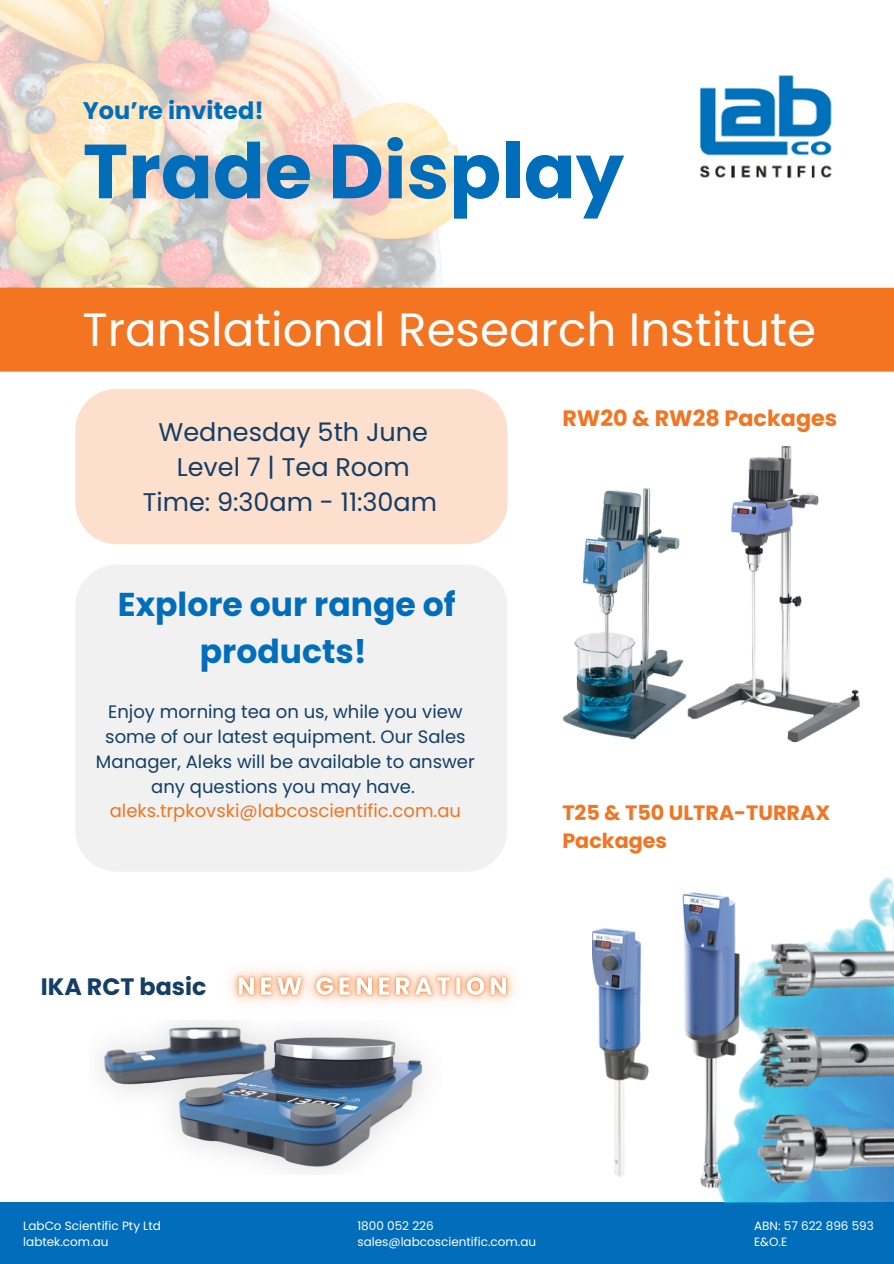
<style>
.page{position:relative;width:894px;height:1264px;background:#fff}
.page>*{position:absolute;margin:0;border:0;box-sizing:border-box;transform-origin:0 0}
.t1{font:700 76.5px "Poppins";color:#026ebb}
.t2{font:46.65px "Poppins";color:#fff}
.t3{font:700 33px/46.2px "Poppins";color:#026ebb;text-align:center}
.t4{font:25.5px/34.8px "Poppins";color:#123e67;text-align:center}
.t5{font:700 24px "Poppins";color:#026ebb}
.t6{font:700 23.7px "Poppins";color:#123e67}
.t7{font:700 22.2px "Poppins";color:#f37421}
.t8{font:700 20.7px "Poppins";color:#f37421}
.t9{font:18px/24.8px "Poppins";color:#123e67;text-align:center}
.t10{font:18px "Poppins";color:#f37421}
.t11{font:12px "Poppins";color:#fefeff}
.t12{font:12px "Poppins";color:#fff}
</style>
<div class="page">
<img style="left:700px;top:75px;width:132px;height:103px">
<div style="left:0;top:288px;width:893px;height:83px;background:#f37421"></div>
<img style="left:0;top:0;width:498px;height:288px">
<div style="left:0;top:1202px;width:893px;height:61px;background:#026ebb"></div>
<div style="left:76px;top:565px;width:431px;height:306px;background:#f1f1f1"></div>
<div style="left:75px;top:389px;width:432px;height:155px;background:#fcdfcc"></div>
<img style="left:562px;top:488px;width:108px;height:252px">
<img style="left:670px;top:445px;width:190px;height:298px">
<img style="left:777px;top:892px;width:116px;height:80px">
<img style="left:682px;top:892px;width:95px;height:295px">
<img style="left:705px;top:972px;width:188px;height:231px">
<img style="left:592px;top:928px;width:57px;height:249px">
<img style="left:229px;top:968px;width:287px;height:36px">
<img style="left:101px;top:1020px;width:323px;height:153px">
<p class="t5" style="left:83px;top:94px;width:182px">You’re invited!</p>
<h1 class="t1" style="left:83px;top:118px;width:542px">Trade Display</h1>
<p class="t2" style="left:82px;top:297px;width:735px">Translational Research Institute</p>
<h5 class="t4" style="left:143px;top:415px;width:296px">Wednesday 5th June<br>Level 7 | Tea Room<br>Time: 9:30am - 11:30am</h5>
<p class="t3" style="left:118px;top:581px;width:339px">Explore our range of products!</p>
<h2 class="t9" style="left:96px;top:699px;width:380px">Enjoy morning tea on us, while you view some of our latest equipment. Our Sales Manager, Aleks will be available to answer any questions you may have.</h2>
<p class="t10" style="left:110px;top:798px;width:352px">aleks.trpkovski@labcoscientific.com.au</p>
<p class="t6" style="left:41px;top:969px;width:167px">IKA RCT basic</p>
<p class="t7" style="left:562px;top:403px;width:276px">RW20 &amp; RW28 Packages</p>
<h5 class="t8" style="left:562px;top:798px;width:269px">T25 &amp; T50 ULTRA-TURRAX</h5>
<p class="t8" style="left:562px;top:826px;width:106px">Packages</p>
<p class="t11" style="left:23px;top:1217px;width:139px">LabCo Scientific Pty Ltd</p>
<p class="t11" style="left:23px;top:1233px;width:87px">labtek.com.au</p>
<h6 class="t11" style="left:357px;top:1217px;width:78px">1800 052 226</h6>
<p class="t11" style="left:357px;top:1233px;width:180px">sales@labcoscientific.com.au</p>
<p class="t12" style="left:754px;top:1217px;width:121px">ABN: 57 622 896 593</p>
<h3 class="t12" style="left:754px;top:1233px;width:35px">E&amp;O.E</h3>
</div>
